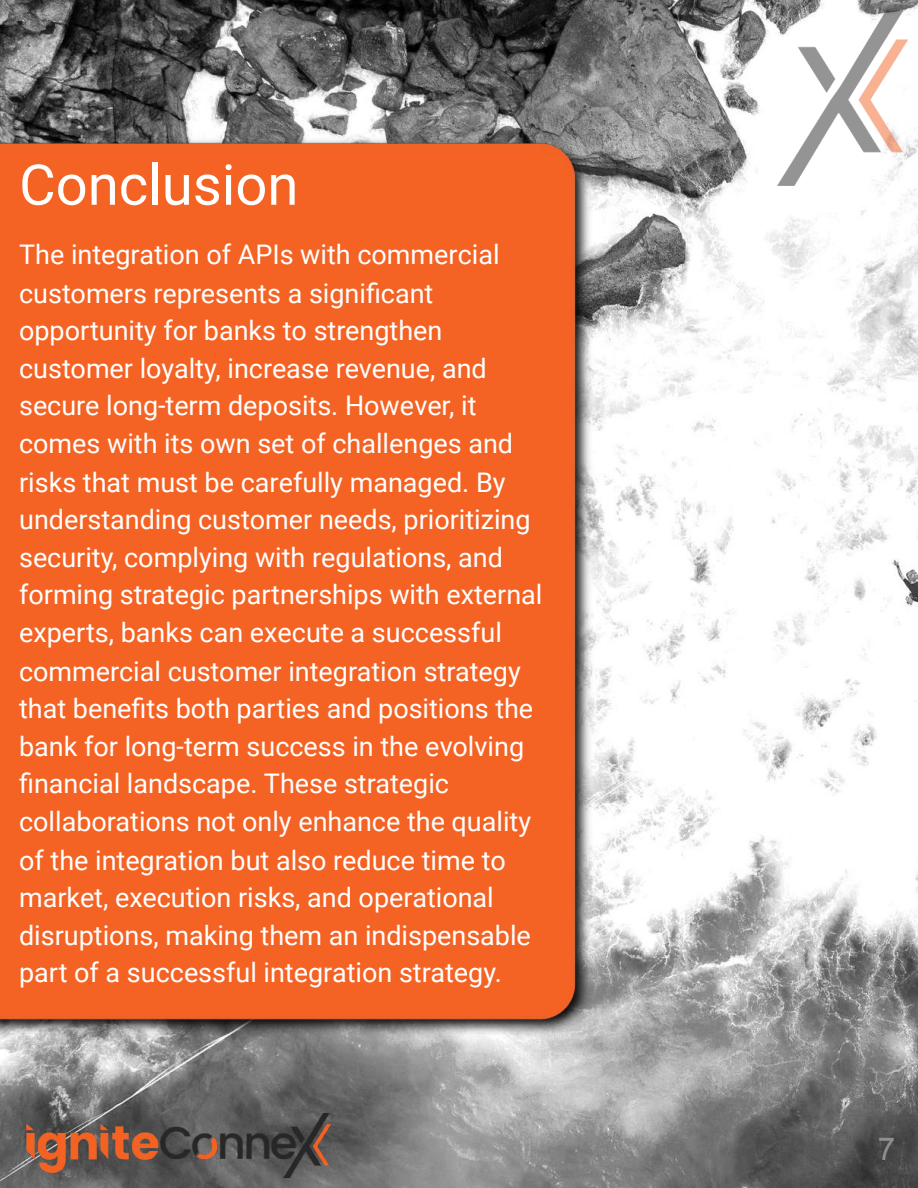
<style>
.page{position:relative;width:918px;height:1188px;background:#fff}
.page>*{position:absolute;margin:0;border:0;box-sizing:border-box;transform-origin:0 0}
.t1{font:56.25px "Roboto";color:#fff}
.t2{font:31.5px "Arial";color:#8f8f8f}
.t3{font:27px/37.8px "Roboto";color:#fff}
</style>
<div class="page">
<img style="left:0;top:0;width:918px;height:1188px">
<img style="left:0;top:133px;width:598px;height:908px">
<img style="left:759px;top:0;width:159px;height:191px">
<img style="left:14px;top:1114px;width:327px;height:64px">
<h1 class="t1" style="left:19px;top:153px;width:281px">Conclusion</h1>
<p class="t3" style="left:19px;top:236px;width:525px">The integration of APIs with commercial customers represents a significant opportunity for banks to strengthen customer loyalty, increase revenue, and secure long-term deposits. However, it comes with its own set of challenges and risks that must be carefully managed. By understanding customer needs, prioritizing security, complying with regulations, and forming strategic partnerships with external experts, banks can execute a successful commercial customer integration strategy that benefits both parties and positions the bank for long-term success in the evolving<br>fi nancial landscape. These strategic collaborations not only enhance the quality of the integration but also reduce time to market, execution risks, and operational disruptions, making them an indispensable part of a successful integration strategy.</p>
<p class="t2" style="left:878px;top:1131px;width:19px">7</p>
</div>
